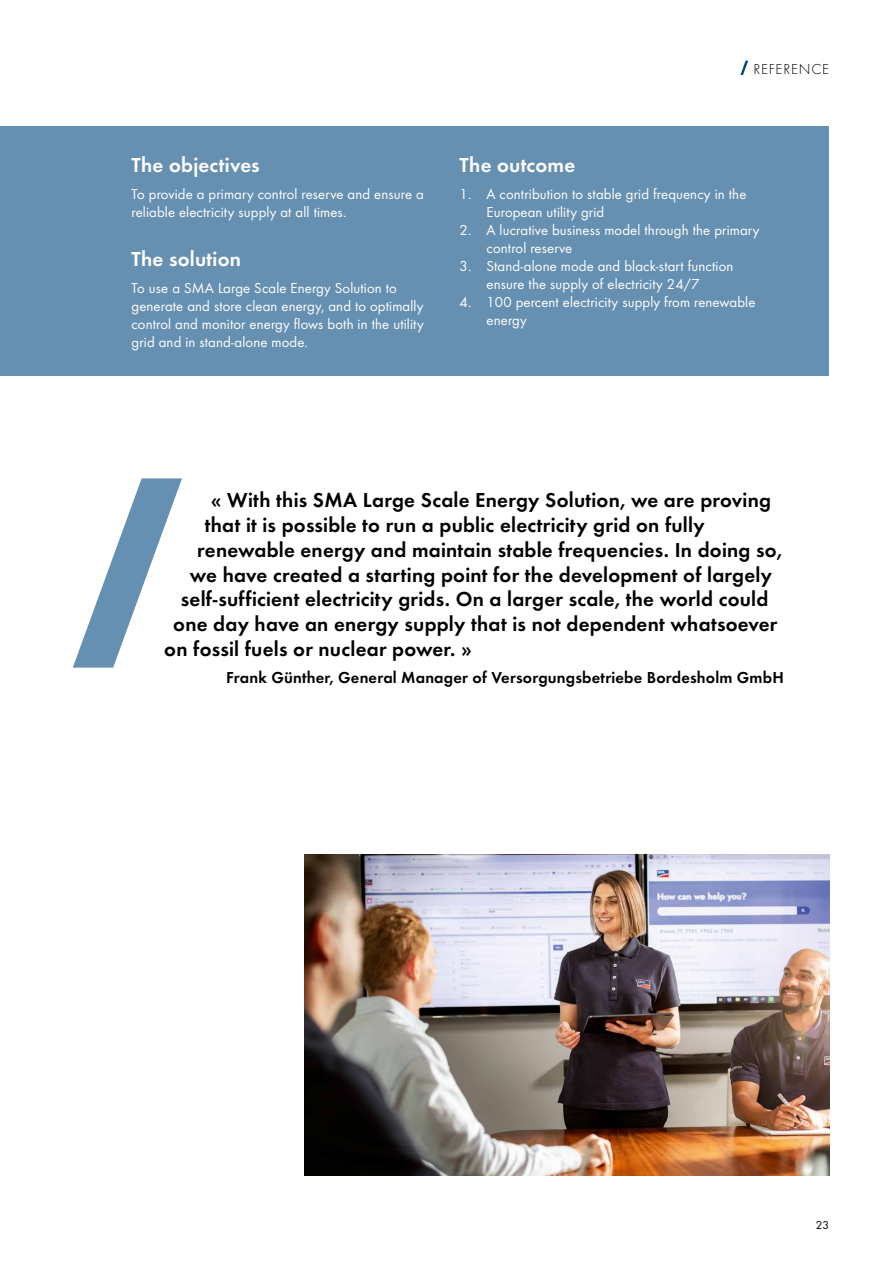
<style>
.page{position:relative;width:893px;height:1263px;background:#fff}
.page>*{position:absolute;margin:0;border:0;box-sizing:border-box;transform-origin:0 0}
.t1{font:600 21px "SMA Futura";letter-spacing:.01em;color:#000}
.t2{font:600 21px "SMA Futura";letter-spacing:.01em;color:#fff}
.t3{font:600 16.5px "SMA Futura";letter-spacing:.01em;color:#000}
.t4{font:15px/18px "SMA Futura";letter-spacing:.01em;color:#fff}
.t5{font:300 15px "SMA Futura";letter-spacing:.05em;color:#000}
.t6{font:12px "SMA Futura";color:#000}
</style>
<div class="page">
<img style="left:304px;top:855px;width:525px;height:321px">
<div style="left:0;top:126px;width:829px;height:250px;background:#6690b1"></div>
<svg style="left:740px;top:61px;width:8px;height:14px"></svg>
<svg style="left:73px;top:478px;width:109px;height:190px"></svg>
<h1 class="t2" style="left:132px;top:150px;width:130px">The objectives</h1>
<p class="t4" style="left:132px;top:184px;width:294px">To provide a primary control reserve and ensure a reliable electricity supply at all times.</p>
<h1 class="t2" style="left:132px;top:244px;width:111px">The solution</h1>
<p class="t4" style="left:132px;top:278px;width:294px">To use a SMA Large Scale Energy Solution to generate and store clean energy, and to optimally control and monitor energy flows both in the utility grid and in stand-alone mode.</p>
<p class="t5" style="left:753px;top:59px;width:77px">REFERENCE</p>
<h1 class="t2" style="left:460px;top:150px;width:117px">The outcome</h1>
<p class="t4" style="left:487px;top:184px;width:261px;text-indent:-27px">1. A contribution to stable grid frequency in the<br>European utility grid</p>
<p class="t4" style="left:487px;top:220px;width:274px;text-indent:-27px">2. A lucrative business model through the primary control reserve</p>
<p class="t4" style="left:460px;top:256px;width:275px;text-align:center">3. Stand-alone mode and black-start function ensure the supply of electricity 24/7</p>
<p class="t4" style="left:487px;top:292px;width:270px;text-indent:-27px">4. 100 percent electricity supply from renewable energy</p>
<h1 class="t1" style="left:211px;top:486px;width:562px">« With this SMA Large Scale Energy Solution, we are proving</h1>
<h1 class="t1" style="left:205px;top:510px;width:501px">that it is possible to run a public electricity grid on fully</h1>
<h1 class="t1" style="left:197px;top:535px;width:586px">renewable energy and maintain stable frequencies. In doing so,</h1>
<h1 class="t1" style="left:190px;top:560px;width:584px">we have created a starting point for the development of largely</h1>
<h1 class="t1" style="left:181px;top:585px;width:589px">self-sufficient electricity grids. On a larger scale, the world could</h1>
<h1 class="t1" style="left:173px;top:609px;width:606px">one day have an energy supply that is not dependent whatsoever</h1>
<h1 class="t1" style="left:164px;top:634px;width:309px">on fossil fuels or nuclear power. »</h1>
<p class="t3" style="left:226px;top:666px;width:559px">Frank Günther, General Manager of Versorgungsbetriebe Bordesholm GmbH</p>
<p class="t6" style="left:816px;top:1217px;width:15px">23</p>
</div>
